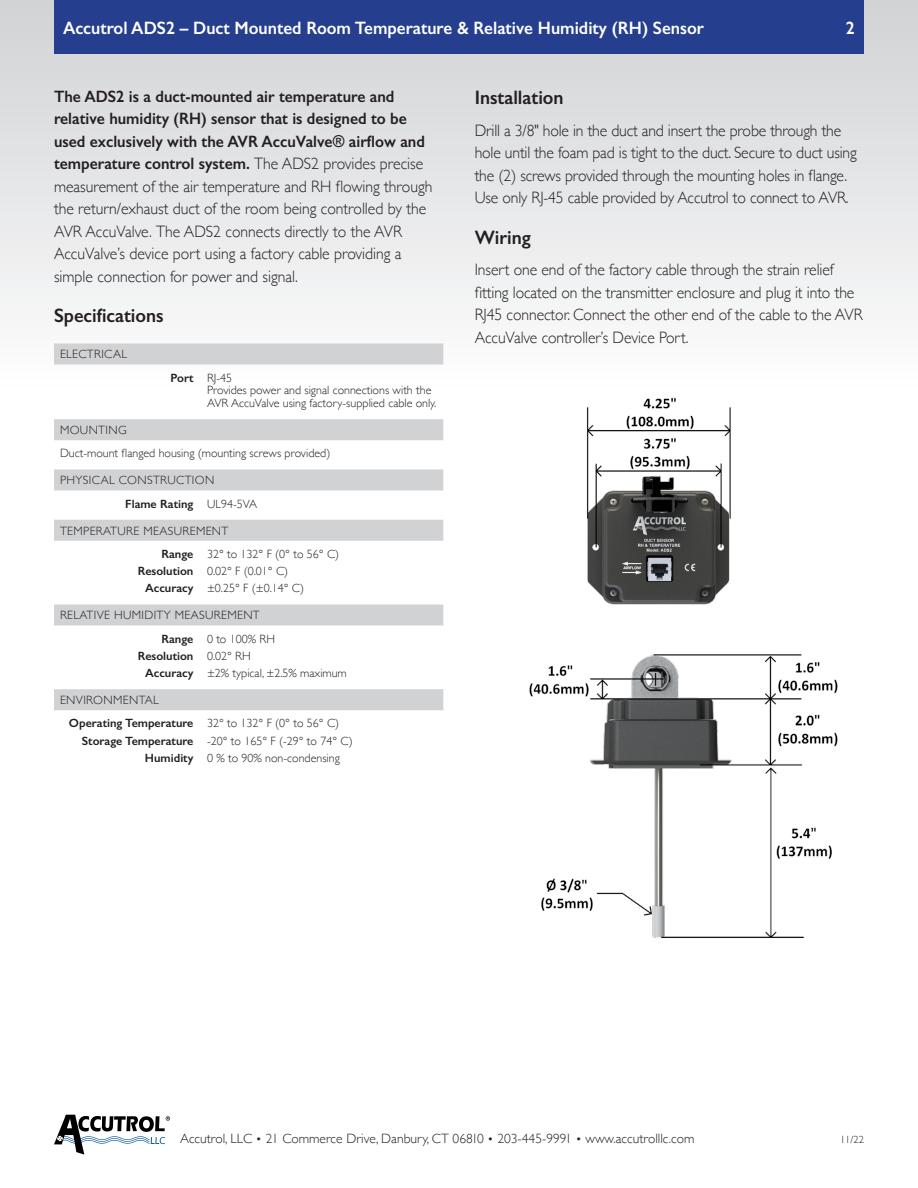
<style>
.page{position:relative;width:918px;height:1188px;background:#fff}
.page>*{position:absolute;margin:0;border:0;box-sizing:border-box;transform-origin:0 0}
.Subhead1{font:600 19.5px "Gill Sans";color:#231f20;scale:.95 1}
.t1{font:600 18px "Gill Sans";color:#fff;scale:.95 1}
.Body_Text{font:300 16.5px/22.5px "Gill Sans";letter-spacing:-.005em;color:#231f20;scale:.95 1}
.t2{font:300 13.5px "Gill Sans";color:#231f20}
.Spec_Text{font:300 12px/12.8px "Gill Sans";color:#231f20}
.Spec_Sub{font:300 12px "Gill Sans";letter-spacing:.03em;color:#231f20}
.Spec_Text-2{font:600 12px "Gill Sans";color:#231f20}
.t3{font:300 10.5px "Gill Sans";color:#231f20}
.s1{font-weight:600}
.s2{font-weight:300}
.s3{font-size:12px}
</style>
<div class="page">
<div style="left:0;top:0;width:918px;height:390px;background:linear-gradient(to bottom,#d0d2d4,#fdfefe)"></div>
<div style="left:54px;top:0;width:810px;height:54px;background:#253f8e"></div>
<svg style="left:54px;top:1115px;width:116px;height:40px"></svg>
<div style="left:54px;top:343px;width:389px;height:21px;background:#d1d2d4"></div>
<div style="left:54px;top:419px;width:389px;height:21px;background:#d1d2d4"></div>
<div style="left:54px;top:469px;width:389px;height:21px;background:#d1d2d4"></div>
<div style="left:54px;top:520px;width:389px;height:21px;background:#d1d2d4"></div>
<div style="left:54px;top:604px;width:389px;height:21px;background:#d1d2d4"></div>
<div style="left:54px;top:689px;width:389px;height:21px;background:#d1d2d4"></div>
<img style="left:529px;top:654px;width:309px;height:284px">
<img style="left:587px;top:397px;width:144px;height:208px">
<p class="t1" style="left:63px;top:17px;width:676px">Accutrol ADS2 – Duct Mounted Room Temperature &amp; Relative Humidity (RH) Sensor</p>
<p class="t1" style="left:846px;top:17px;width:11px">2</p>
<p class="Body_Text" style="left:54px;top:85px;width:400px"><span class="s1">The ADS2 is a duct-mounted air temperature and relative humidity (RH) sensor that is designed to be used exclusively with the AVR AccuValve® airflow and temperature control system.</span> The ADS2 provides precise measurement of the air temperature and RH flowing through the return/exhaust duct of the room being controlled by the AVR AccuValve. The ADS2 connects directly to the AVR AccuValve’s device port using a factory cable providing a simple connection for power and signal.</p>
<p class="Subhead1" style="left:54px;top:304px;width:117px">Specifications</p>
<p class="Spec_Sub" style="left:60px;top:345px;width:69px">ELECTRICAL</p>
<p class="Spec_Text" style="left:207px;top:371px;width:231px;text-indent:-36px"><span class="s1">Port</span> RJ-45<br>Provides power and signal connections with the<br>AVR AccuValve using factory-supplied cable only.</p>
<p class="Spec_Sub" style="left:60px;top:421px;width:68px">MOUNTING</p>
<p class="Spec_Text" style="left:60px;top:447px;width:272px">Duct-mount flanged housing (mounting screws provided)</p>
<p class="Spec_Sub" style="left:60px;top:471px;width:156px">PHYSICAL CONSTRUCTION</p>
<p class="Spec_Text-2" style="left:125px;top:496px;width:133px">Flame Rating <span class="s2">UL94-5VA</span></p>
<p class="Spec_Sub" style="left:60px;top:521px;width:170px">TEMPERATURE MEASUREMENT</p>
<p class="Spec_Text" style="left:161px;top:547px;width:179px"><span class="s1">Range</span> 32° to 132° F (0° to 56° C)</p>
<p class="Spec_Text" style="left:138px;top:564px;width:152px"><span class="s1">Resolution</span> 0.02° F (0.01° C)</p>
<p class="Spec_Text" style="left:145px;top:582px;width:160px"><span class="s1">Accuracy</span> ±0.25° F (±0.14° C)</p>
<p class="Spec_Sub" style="left:60px;top:606px;width:201px">RELATIVE HUMIDITY MEASUREMENT</p>
<p class="Spec_Text" style="left:161px;top:632px;width:115px"><span class="s1">Range</span> 0 to 100% RH</p>
<p class="Spec_Text-2" style="left:138px;top:649px;width:114px">Resolution <span class="s2">0.02° RH</span></p>
<p class="Spec_Text" style="left:145px;top:666px;width:203px"><span class="s1">Accuracy</span> ±2% typical, ±2.5% maximum</p>
<p class="Spec_Sub" style="left:60px;top:691px;width:100px">ENVIRONMENTAL</p>
<p class="Spec_Text-2" style="left:69px;top:716px;width:272px">Operating Temperature <span class="s2">32° to 132° F (0° to 56° C)</span></p>
<p class="Spec_Text" style="left:82px;top:734px;width:272px"><span class="s1">Storage Temperature</span> -20° to 165° F (-29° to 74° C)</p>
<p class="Spec_Text" style="left:145px;top:751px;width:196px"><span class="s1">Humidity</span> 0 % to 90% non-condensing</p>
<p class="Subhead1" style="left:475px;top:86px;width:95px">Installation</p>
<p class="Body_Text" style="left:475px;top:118px;width:404px">Drill a 3/8" hole in the duct and insert the probe through the hole until the foam pad is tight to the duct. Secure to duct using the (2) screws provided through the mounting holes in flange.<br>Use only RJ-45 cable provided by Accutrol to connect to AVR.</p>
<p class="Subhead1" style="left:475px;top:225px;width:61px">Wiring</p>
<p class="Body_Text" style="left:475px;top:258px;width:410px">Insert one end of the factory cable through the strain relief fitting located on the transmitter enclosure and plug it into the RJ45 connector. Connect the other end of the cable to the AVR AccuValve controller’s Device Port.</p>
<p class="t2" style="left:180px;top:1128px;width:516px">Accutrol, LLC <span class="s3">•</span> 21 Commerce Drive, Danbury, CT 06810 <span class="s3">•</span> 203-445-9991 <span class="s3">•</span> www.accutrolllc.com</p>
<p class="t3" style="left:840px;top:1132px;width:25px">11/22</p>
</div>
